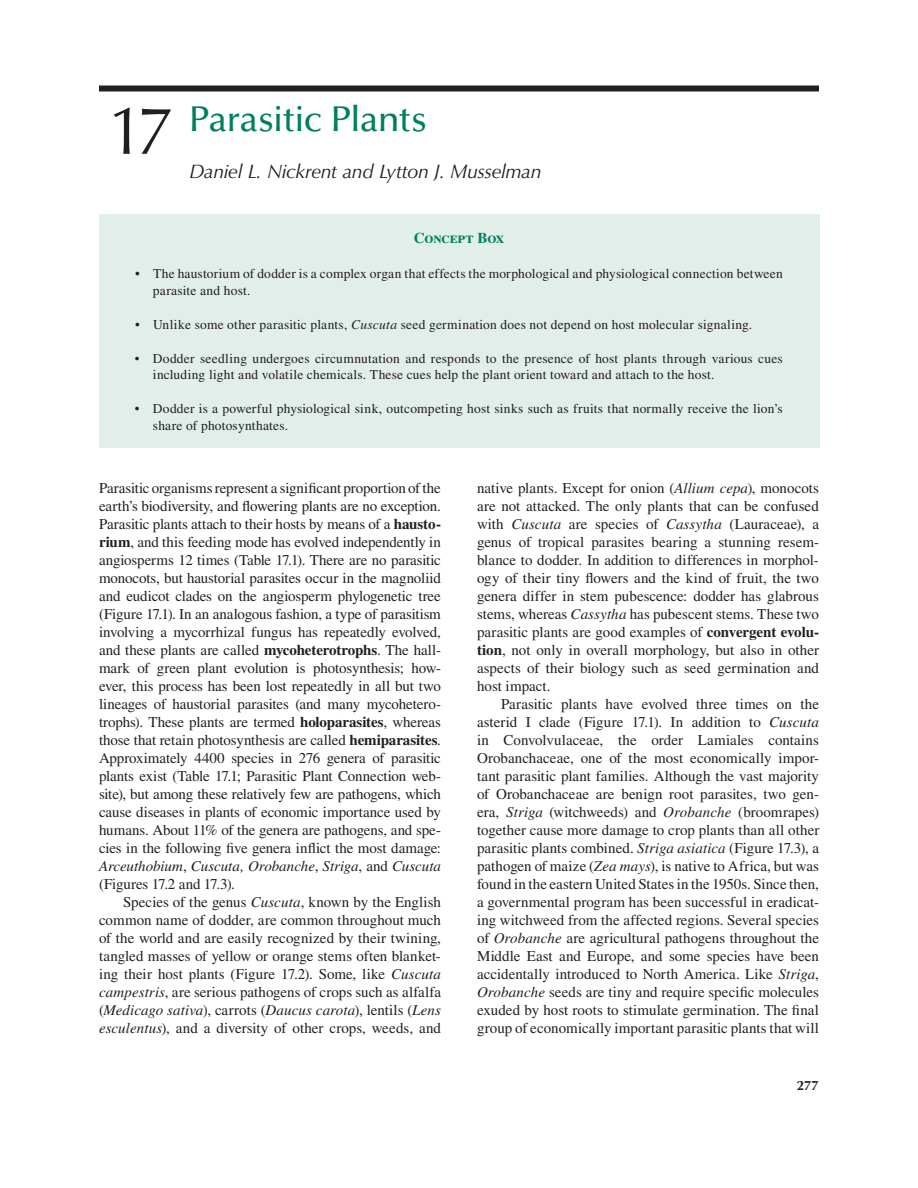
<style>
.page{position:relative;width:918px;height:1188px;background:#fff}
.page>*{position:absolute;margin:0;border:0;box-sizing:border-box;transform-origin:0 0}
.t1{font:500 36px "Optima LT Std";letter-spacing:-.01em;color:#007f60}
.t2{font:italic 19.5px "Optima LT Std";letter-spacing:-.015em;color:#231f20}
.t3{font:15px/18px "Times LT Std";color:#231f20;text-align:justify}
.t4{font:700 15px "Times LT Std";letter-spacing:-.01em;color:#007f60}
.t5{font:13.5px/16.2px "Times LT Std";letter-spacing:.01em;color:#231f20}
.t6{font:700 13.5px "Optima LT Std";color:#231f20}
.s1{font-weight:400;font-size:67.5px;color:#231f20}
.s2{font-style:italic}
.s3{font-weight:700}
</style>
<div class="page">
<div style="left:99px;top:86px;width:720px;height:6px;background:#231f20"></div>
<div style="left:99px;top:215px;width:720px;height:233px;background:#e2eee9"></div>
<h1 class="t1" style="left:107px;top:97px;width:321px"><span class="s1">17</span> Parasitic Plants</h1>
<h2 class="t2" style="left:189px;top:160px;width:354px">Daniel L. Nickrent and Lytton J. Musselman</h2>
<p class="t4" style="left:414px;top:232px;width:92px">Concept Box</p>
<p class="t5" style="left:153px;top:267px;width:631px;text-indent:-18px">• The haustorium of dodder is a complex organ that effects the morphological and physiological connection between parasite and host.</p>
<p class="t5" style="left:135px;top:318px;width:619px">• Unlike some other parasitic plants, <span class="s2">Cuscuta</span> seed germination does not depend on host molecular signaling.</p>
<p class="t5" style="left:153px;top:352px;width:631px;text-indent:-18px">• Dodder seedling undergoes circumnutation and responds to the presence of host plants through various cues including light and volatile chemicals. These cues help the plant orient toward and attach to the host.</p>
<p class="t5" style="left:153px;top:402px;width:631px;text-indent:-18px">• Dodder is a powerful physiological sink, outcompeting host sinks such as fruits that normally receive the lion’s share of photosynthates.</p>
<p class="t3" style="left:99px;top:480px;width:344px">Parasitic organisms represent a significant proportion of the earth’s biodiversity, and flowering plants are no exception.<br>Parasitic plants attach to their hosts by means of a <span class="s3">hausto&shy;rium</span>, and this feeding mode has evolved independently in angiosperms 12 times (Table 17.1). There are no parasitic monocots, but haustorial parasites occur in the magnoliid and eudicot clades on the angiosperm phylogenetic tree (Figure 17.1). In an analogous fashion, a type of parasitism involving a mycorrhizal fungus has repeatedly evolved, and these plants are called <span class="s3">mycoheterotrophs</span>. The hall&shy;mark of green plant evolution is photosynthesis; how&shy;ever, this process has been lost repeatedly in all but two lineages of haustorial parasites (and many mycohetero&shy;trophs). These plants are termed <span class="s3">holoparasites</span>, whereas those that retain photosynthesis are called <span class="s3">hemiparasites</span>.<br>Approximately 4400 species in 276 genera of parasitic plants exist (Table 17.1; Parasitic Plant Connection web&shy;site), but among these relatively few are pathogens, which cause diseases in plants of economic importance used by humans. About 11% of the genera are pathogens, and spe&shy;cies in the following five genera inflict the most damage:<br><span class="s2">Arceuthobium</span>, <span class="s2">Cuscuta, Orobanche</span>, <span class="s2">Striga</span>, and <span class="s2">Cuscuta </span>(Figures 17.2 and 17.3).</p>
<p class="t3" style="left:99px;top:894px;width:344px;text-indent:24px">Species of the genus <span class="s2">Cuscuta</span>, known by the English common name of dodder, are common throughout much of the world and are easily recognized by their twining, tangled masses of yellow or orange stems often blanket&shy;ing their host plants (Figure 17.2). Some, like <span class="s2">Cuscuta campestris</span>, are serious pathogens of crops such as alfalfa (<span class="s2">Medicago sativa</span>), carrots (<span class="s2">Daucus carota</span>), lentils (<span class="s2">Lens esculentus</span>), and a diversity of other crops, weeds, and</p>
<p class="t3" style="left:477px;top:480px;width:344px">native plants. Except for onion (<span class="s2">Allium cepa</span>), monocots are not attacked. The only plants that can be confused with <span class="s2">Cuscuta</span> are species of <span class="s2">Cassytha</span> (Lauraceae), a genus of tropical parasites bearing a stunning resem&shy;blance to dodder. In addition to differences in morphol&shy;ogy of their tiny flowers and the kind of fruit, the two genera differ in stem pubescence: dodder has glabrous stems, whereas <span class="s2">Cassytha</span> has pubescent stems. These two parasitic plants are good examples of <span class="s3">convergent evolu&shy;tion</span>, not only in overall morphology, but also in other aspects of their biology such as seed germination and host impact.</p>
<p class="t3" style="left:477px;top:696px;width:344px;text-indent:24px">Parasitic plants have evolved three times on the asterid I clade (Figure 17.1). In addition to <span class="s2">Cuscuta </span>in Convolvulaceae, the order Lamiales contains Orobanchaceae, one of the most economically impor&shy;tant parasitic plant families. Although the vast majority of Orobanchaceae are benign root parasites, two gen&shy;era, <span class="s2">Striga</span> (witchweeds) and <span class="s2">Orobanche</span> (broomrapes) together cause more damage to crop plants than all other parasitic plants combined. <span class="s2">Striga asiatica</span> (Figure 17.3), a pathogen of maize (<span class="s2">Zea mays</span>), is native to Africa, but was found in the eastern United States in the 1950s. Since then, a governmental program has been successful in eradicat&shy;ing witchweed from the affected regions. Several species of <span class="s2">Orobanche</span> are agricultural pathogens throughout the Middle East and Europe, and some species have been accidentally introduced to North America. Like <span class="s2">Striga</span>, <span class="s2">Orobanche</span> seeds are tiny and require specific molecules exuded by host roots to stimulate germination. The final group of economically important parasitic plants that will</p>
<p class="t6" style="left:797px;top:1079px;width:24px">277</p>
</div>
